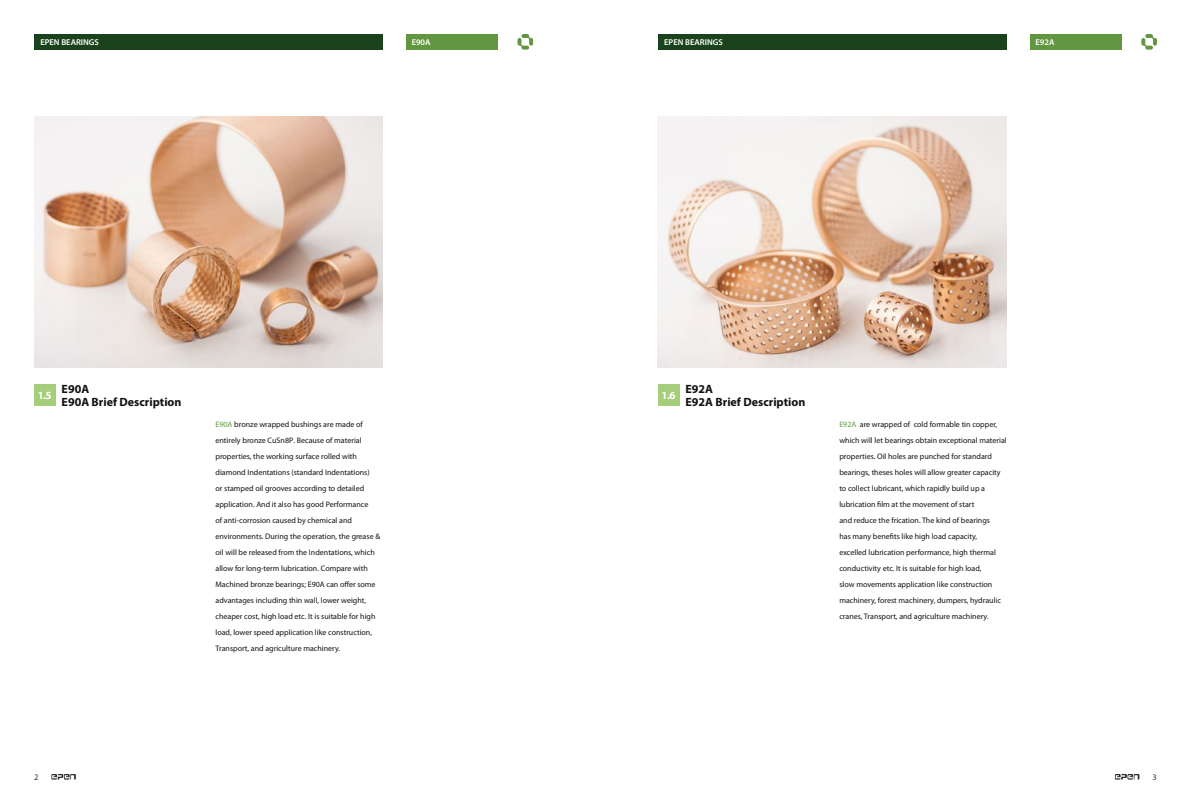
<style>
.page{position:relative;width:1191px;height:808px;background:#fff}
.page>*{position:absolute;margin:0;border:0;box-sizing:border-box;transform-origin:0 0}
.t1{font:700 12px/13px "Myriad Pro";color:#121212}
.t2{font:700 11px "Myriad Pro";color:#fff}
.t3{font:600 8.5px "Myriad Pro";color:#fff}
.t4{font:8.5px "Myriad Pro";color:#303231}
.t5{font:8px/16px "Myriad Pro";color:#121212}
.s1{color:#629741}
</style>
<div class="page">
<svg style="left:517px;top:34px;width:16px;height:16px"></svg>
<div style="left:406px;top:34px;width:91px;height:16px;background:#629741"></div>
<div style="left:34px;top:34px;width:349px;height:16px;background:#1a431d"></div>
<svg style="left:1141px;top:34px;width:16px;height:16px"></svg>
<div style="left:1030px;top:34px;width:91px;height:16px;background:#629741"></div>
<div style="left:658px;top:34px;width:348px;height:16px;background:#1a431d"></div>
<svg style="left:51px;top:774px;width:25px;height:6px"></svg>
<svg style="left:1115px;top:774px;width:24px;height:6px"></svg>
<img style="left:34px;top:117px;width:349px;height:250px">
<img style="left:658px;top:117px;width:348px;height:250px">
<div style="left:34px;top:384px;width:21px;height:22px;background:#a4ce7a"></div>
<div style="left:658px;top:384px;width:21px;height:22px;background:#a4ce7a"></div>
<p class="t3" style="left:40px;top:36px;width:60px">EPEN BEARINGS</p>
<p class="t3" style="left:664px;top:36px;width:60px">EPEN BEARINGS</p>
<p class="t3" style="left:412px;top:36px;width:20px">E90A</p>
<p class="t3" style="left:1035px;top:36px;width:20px">E92A</p>
<h1 class="t1" style="left:62px;top:382px;width:121px">E90A<br>E90A Brief Description</h1>
<h1 class="t1" style="left:685px;top:382px;width:121px">E92A<br>E92A Brief Description</h1>
<p class="t5" style="left:215px;top:416px;width:166px"><span class="s1">E90A</span> bronze wrapped bushings are made of entirely bronze CuSn8P. Because of material properties, the working surface rolled with diamond Indentations (standard Indentations)<br>or stamped oil grooves according to detailed application. And it also has good Performance<br>of anti-corrosion caused by chemical and environments. During the operation, the grease &amp; oil will be released from the Indentations, which allow for long-term lubrication. Compare with Machined bronze bearings; E90A can offer some advantages including thin wall, lower weight, cheaper cost, high load etc. It is suitable for high load, lower speed application like construction, Transport, and agriculture machinery.</p>
<p class="t5" style="left:839px;top:416px;width:169px"><span class="s1">E92A</span> are wrapped of cold formable tin copper, which will let bearings obtain exceptional material properties. Oil holes are punched for standard bearings, theses holes will allow greater capacity to collect lubricant, which rapidly build up a lubrication film at the movement of start<br>and reduce the frication. The kind of bearings<br>has many benefits like high load capacity,<br>excelled lubrication performance, high thermal conductivity etc. It is suitable for high load,<br>slow movements application like construction machinery, forest machinery, dumpers, hydraulic cranes, Transport, and agriculture machinery.</p>
<h2 class="t2" style="left:38px;top:388px;width:15px">1.5</h2>
<h2 class="t2" style="left:661px;top:388px;width:15px">1.6</h2>
<p class="t4" style="left:34px;top:771px;width:6px">2</p>
<p class="t4" style="left:1152px;top:771px;width:6px">3</p>
</div>
